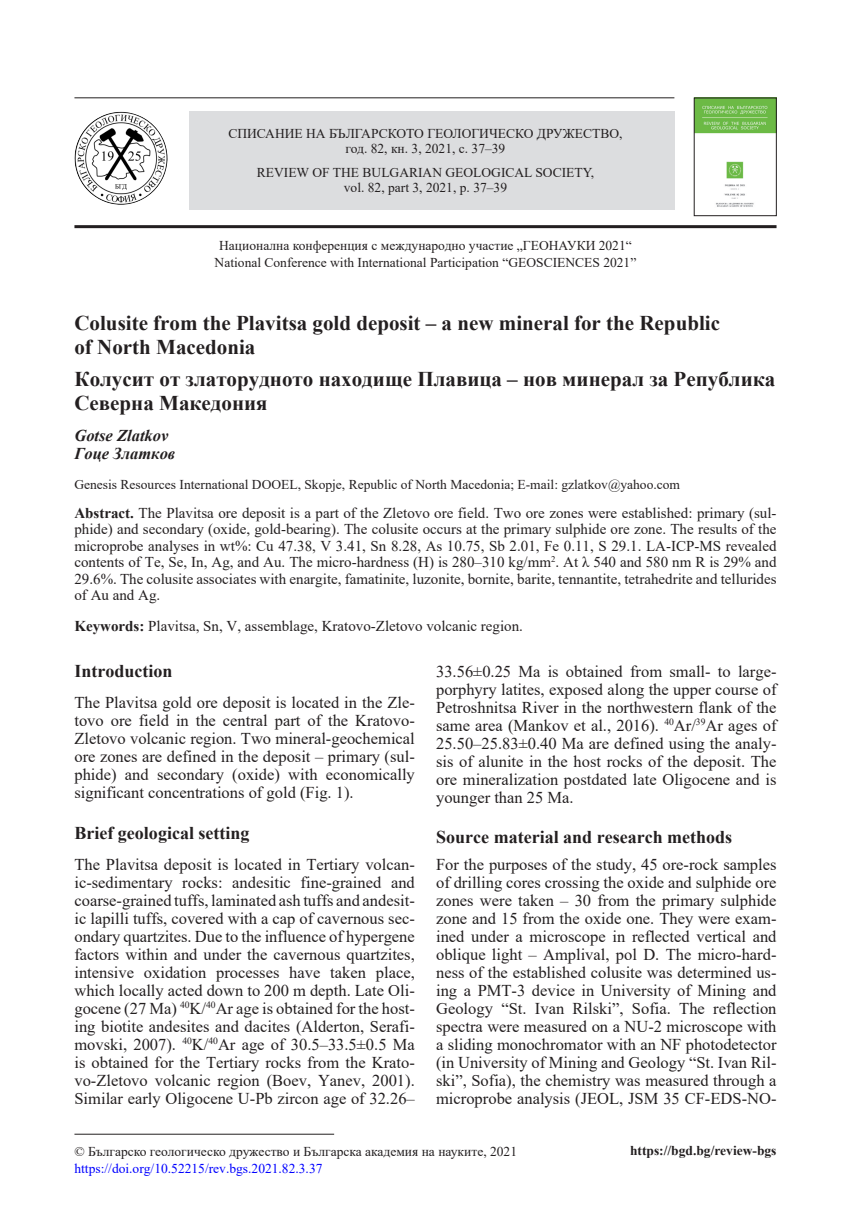
<style>
.page{position:relative;width:851px;height:1212px;background:#fff}
.page>*{position:absolute;margin:0;border:0;box-sizing:border-box;transform-origin:0 0}
.Title_Bul{font:700 21px/24px "Times New Roman";color:#231f20}
.Heading_1{font:700 18px "Times New Roman";color:#231f20}
.Body_text_En_1par{font:16.5px/18px "Times New Roman";color:#231f20;text-align:justify}
.Authors{font:italic 700 16.5px "Times New Roman";color:#231f20}
.Authors_bul{font:italic 700 16.5px "Times New Roman";color:#231f20}
.Abstract_En{font:15px/16.5px "Times New Roman";color:#231f20;text-align:justify}
.Key_words{font:15px "Times New Roman";color:#231f20}
.Affiliation{font:13.5px/15px "Times New Roman";color:#231f20;text-align:center}
.DOI{font:13.5px "Times New Roman";color:#00f}
.t1{font:700 13.5px "Times New Roman";color:#231f20}
.s1{font-weight:700}
</style>
<div class="page">
<div style="left:189px;top:111px;width:485px;height:99px;background:#dcdddf"></div>
<hr style="left:74px;top:225px;width:702px;height:3px;background:#231f20">
<hr style="left:74px;top:97px;width:600px;height:1px;background:#231f20">
<hr style="left:74px;top:1134px;width:260px;height:1px;background:#231f20">
<img style="left:74px;top:112px;width:93px;height:93px">
<img style="left:696px;top:100px;width:78px;height:107px">
<div style="left:694px;top:98px;width:82px;height:118px;border:1px solid #231f20"></div>
<p class="Affiliation" style="left:228px;top:126px;width:395px">СПИСАНИЕ НА БЪЛГАРСКОТО ГЕОЛОГИЧЕСКО ДРУЖЕСТВО, год. 82, кн. 3, 2021, с. 37–39</p>
<p class="Affiliation" style="left:257px;top:164px;width:338px">REVIEW OF THE BULGARIAN GEOLOGICAL SOCIETY, vol. 82, part 3, 2021, p. 37–39</p>
<p class="Affiliation" style="left:214px;top:237px;width:423px;line-height:16.5px">Национална конференция с международно участие „ГЕОНАУКИ 2021“<br>National Conference with International Participation “GEOSCIENCES 2021”</p>
<p class="Title_Bul" style="left:74px;top:310px;width:647px">Colusite from the Plavitsa gold deposit – a new mineral for the Republic of North Macedonia</p>
<p class="Title_Bul" style="left:74px;top:367px;width:702px">Колусит от златорудното находище Плавица – нов минерал за Република<br>Северна Македония</p>
<p class="Authors" style="left:74px;top:424px;width:95px">Gotse Zlatkov</p>
<p class="Authors_bul" style="left:74px;top:442px;width:102px">Гоце Златков</p>
<p class="Affiliation" style="left:74px;top:476px;width:607px">Genesis Resources International DOOEL, Skopje, Republic of North Macedonia; Е-mail: gzlatkov@yahoo.com</p>
<p class="Abstract_En" style="left:74px;top:504px;width:703px"><span class="s1">Abstract.</span> The Plavitsa ore deposit is a part of the Zletovo ore field. Two ore zones were established: primary (sul&shy;phide) and secondary (oxide, gold-bearing). The colusite occurs at the primary sulphide ore zone. The results of the microprobe analyses in wt%: Cu 47.38, V 3.41, Sn 8.28, As 10.75, Sb 2.01, Fe 0.11, S 29.1. LA-ICP-MS revealed contents of Te, Se, In, Ag, and Au. The micro-hardness (H) is 280–310 kg/mm<sup>2</sup>. At λ 540 and 580 nm R is 29% and 29.6%. The colusitе associates with enargite, famatinite, luzonite, bornite, barite, tennantite, tetrahedrite and tellurides of Au and Ag.</p>
<p class="Key_words" style="left:74px;top:615px;width:450px"><span class="s1">Keywords:</span> Plavitsa, Sn, V, assemblage, Kratovo-Zletovo volcanic region.</p>
<p class="Heading_1" style="left:74px;top:658px;width:100px">Introduction</p>
<p class="Body_text_En_1par" style="left:74px;top:693px;width:342px">The Plavitsa gold ore deposit is located in the Zle&shy;tovo ore field in the central part of the Kratovo-Zletovo volcanic region. Two mineral-geochemical ore zones are defined in the deposit – primary (sul&shy;phide) and secondary (oxide) with economically significant concentrations of gold (Fig. 1).</p>
<p class="Heading_1" style="left:74px;top:820px;width:176px">Brief geological setting</p>
<p class="Body_text_En_1par" style="left:74px;top:854px;width:342px">The Plavitsa deposit is located in Tertiary volcan&shy;ic-sedimentary rocks: andesitic fine-grained and coarse-grained tuffs, laminated ash tuffs and andesit&shy;ic lapilli tuffs, covered with a cap of cavernous sec&shy;ondary quartzites. Due to the influence of hypergenе factors within and under the cavernous quartzites, intensive oxidation processes have taken place, which locally acted down to 200 m depth. Late Oli&shy;gocene (27 Ma) <sup>40</sup>K/<sup>40</sup>Ar age is obtained for the host&shy;ing biotite andesites and dacites (Alderton, Serafi&shy;movski, 2007). <sup>40</sup>K/<sup>40</sup>Ar age of 30.5–33.5±0.5 Ma is obtained for the Tertiary rocks from the Krato&shy;vo-Zletovo volcanic region (Boev, Yanev, 2001).<br>Similar early Oligocene U-Pb zircon age of 32.26–</p>
<p class="Body_text_En_1par" style="left:436px;top:661px;width:342px">33.56±0.25 Ma is obtained from small- to large&shy;porphyry latites, exposed along the upper course of Petroshnitsa River in the northwestern flank of the same area (Mankov et al., 2016). <sup>40</sup>Ar/<sup>39</sup>Ar ages of 25.50–25.83±0.40 Ma are defined using the analy&shy;sis of alunite in the host rocks of the deposit. The ore mineralization postdated late Oligocene and is younger than 25 Ma.</p>
<p class="Heading_1" style="left:436px;top:824px;width:297px">Source material and research methods</p>
<p class="Body_text_En_1par" style="left:436px;top:855px;width:342px">For the purposes of the study, 45 ore-rock samples of drilling cores crossing the oxide and sulphide ore zones were taken – 30 from the primary sulphide zone and 15 from the oxide one. They were exam&shy;ined under a microscope in reflected vertical and oblique light – Amplival, pol D. The micro-hard&shy;ness of the established colusite was determined us&shy;ing a PMT-3 device in University of Mining and Geology “St. Ivan Rilski”, Sofia. The reflection spectra were measured on a NU-2 microscope with a sliding monochromator with an NF photodetector (in University of Mining and Geology “St. Ivan Ril&shy;ski”, Sofia), the chemistry was measured through a microprobe analysis (JEOL, JSM 35 CF-EDS-NO-</p>
<p class="Affiliation" style="left:74px;top:1143px;width:444px">© Българско геологическо дружество и Българска академия на науките, 2021</p>
<p class="t1" style="left:630px;top:1141px;width:148px">https://bgd.bg/review-bgs</p>
<p class="DOI" style="left:74px;top:1158px;width:249px">https://doi.org/10.52215/rev.bgs.2021.82.3.37</p>
</div>
